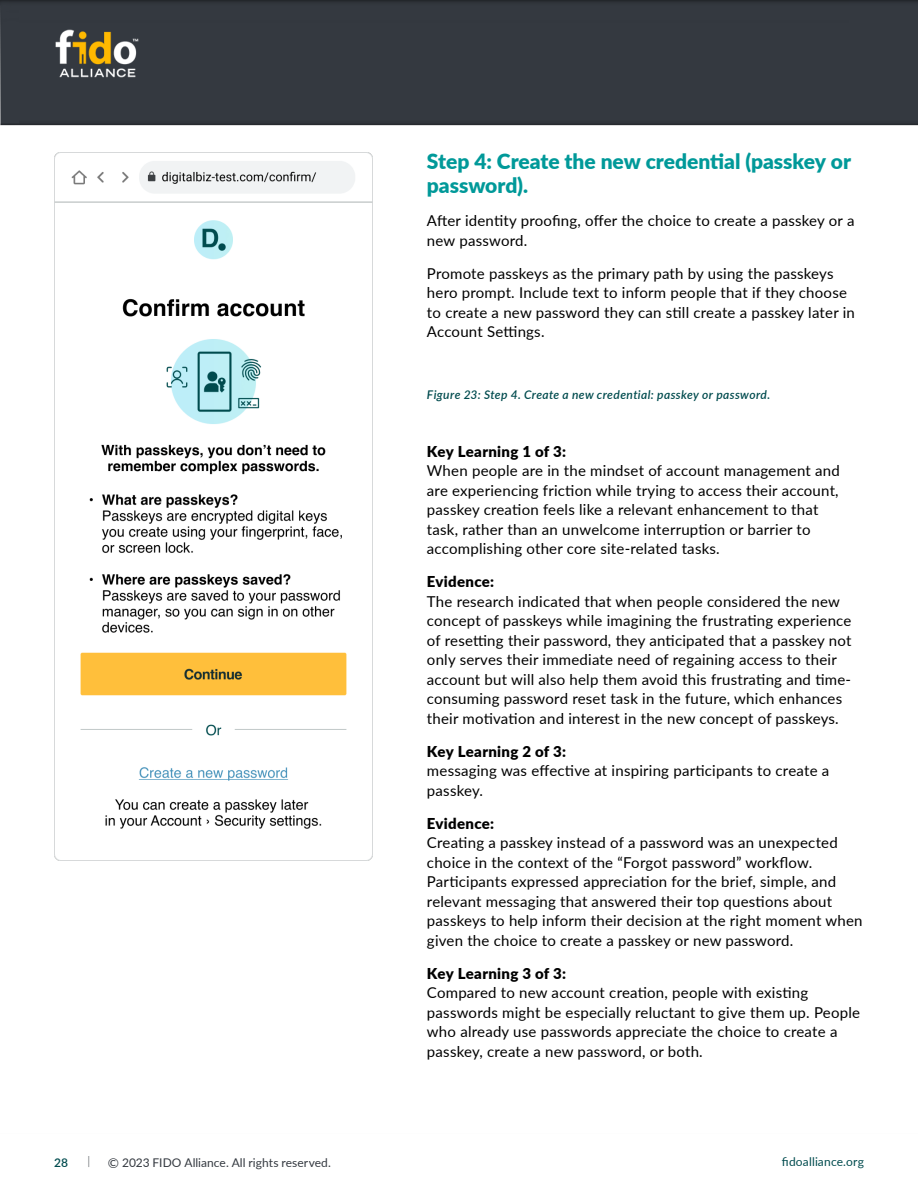
<style>
.page{position:relative;width:918px;height:1188px;background:#fff}
.page>*{position:absolute;margin:0;border:0;box-sizing:border-box;transform-origin:0 0}
.t1{font:900 21px/24px "Lato";letter-spacing:-.005em;color:#099}
.t2{font:15px/19.5px "Lato";letter-spacing:.015em;color:#000}
.t3{font:900 15px "Lato";letter-spacing:.02em;color:#000}
.t4{font:italic 600 12px "Lato";letter-spacing:.03em;color:#004b4e}
.t5{font:12px "Lato";letter-spacing:.005em;color:#343940}
.t6{font:12px "Lato";letter-spacing:.015em;color:#004b4e}
.t7{font:600 12px "Lato";color:#004b4e}
.t8{font:300 12px "Lato";color:#343940}
.s1{font-size:13.5px}
</style>
<div class="page">
<img style="left:54px;top:152px;width:319px;height:708px">
<div style="left:0;top:0;width:918px;height:138px;background:#000;opacity:.75"></div>
<img style="left:54px;top:27px;width:88px;height:53px">
<h1 class="t1" style="left:427px;top:149px;width:426px">Step 4: Create the new credential (passkey or password).</h1>
<p class="t2" style="left:427px;top:210px;width:429px">After identity proofing, offer the choice to create a passkey or a new password.</p>
<p class="t2" style="left:427px;top:263px;width:430px">Promote passkeys as the primary path by using the passkeys hero prompt. Include text to inform people that if they choose to create a new password they can still create a passkey later in Account Settings.</p>
<p class="t4" style="left:427px;top:386px;width:345px">Figure 23: Step 4. Create a new credential: passkey or password.</p>
<p class="t3" style="left:427px;top:440px;width:141px">Key Learning 1 of 3:</p>
<p class="t2" style="left:427px;top:460px;width:414px">When people are in the mindset of account management and are experiencing friction while trying to access their account, passkey creation feels like a relevant enhancement to that task, rather than an unwelcome interruption or barrier to accomplishing other core site-related tasks.</p>
<p class="t3" style="left:427px;top:570px;width:69px">Evidence:</p>
<p class="t2" style="left:427px;top:591px;width:426px">The research indicated that when people considered the new concept of passkeys while imagining the frustrating experience of resetting their password, they anticipated that a passkey not only serves their immediate need of regaining access to their account but will also help them avoid this frustrating and time&shy;consuming password reset task in the future, which enhances their motivation and interest in the new concept of passkeys.</p>
<p class="t3" style="left:427px;top:740px;width:141px">Key Learning 2 of 3:</p>
<p class="t2" style="left:427px;top:760px;width:404px">messaging was effective at inspiring participants to create a passkey.</p>
<p class="t3" style="left:427px;top:812px;width:69px">Evidence:</p>
<p class="t2" style="left:427px;top:832px;width:437px">Creating a passkey instead of a password was an unexpected choice in the context of the “Forgot password” workflow.<br>Participants expressed appreciation for the brief, simple, and relevant messaging that answered their top questions about passkeys to help inform their decision at the right moment when given the choice to create a passkey or new password.</p>
<p class="t3" style="left:427px;top:962px;width:141px">Key Learning 3 of 3:</p>
<p class="t2" style="left:427px;top:982px;width:435px">Compared to new account creation, people with existing passwords might be especially reluctant to give them up. People who already use passwords appreciate the choice to create a passkey, create a new password, or both.</p>
<p class="t7" style="left:54px;top:1153px;width:15px">28</p>
<p class="t8" style="left:88px;top:1152px;width:4px">|</p>
<p class="t5" style="left:108px;top:1154px;width:224px"><span class="s1">©</span> 2023 FIDO Alliance. All rights reserved.</p>
<p class="t6" style="left:782px;top:1153px;width:84px">fidoalliance.org</p>
</div>
